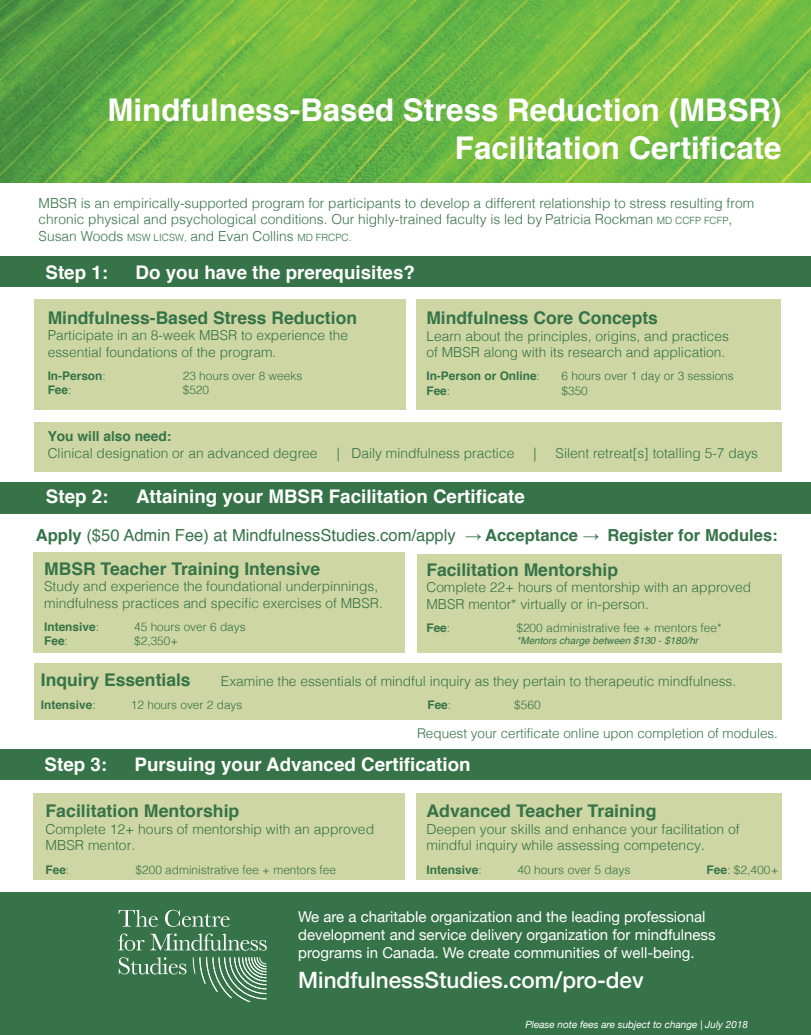
<style>
.page{position:relative;width:811px;height:1035px;background:#fff}
.page>*{position:absolute;margin:0;border:0;box-sizing:border-box;transform-origin:0 0}
.t1{font:700 31.25px/37.5px "Helvetica";color:#fff;text-align:right}
.t2{font:500 22.5px "Helvetica Neue";color:#fff}
.t3{font:700 18.75px "Helvetica";color:#fff}
.t4{font:700 17.5px "Helvetica";color:#367348}
.t5{font:700 17.5px "Helvetica";color:#347348}
.t6{font:16.5px "Helvetica";color:#367348}
.t7{font:15px/18px "Helvetica Neue";color:#fff}
.t8{font:300 13.75px/16.5px "Helvetica";color:#367348}
.t9{font:300 13.75px/16.5px "Helvetica";color:#347348}
.t10{font:700 13.75px "Helvetica";color:#347348}
.t11{font:300 13.5px "Helvetica";color:#367348}
.t12{font:300 11.88px "Helvetica";color:#367348}
.t13{font:300 11.88px "Helvetica";color:#347348}
.t14{font:700 11.88px "Helvetica";color:#367348}
.t15{font:700 11.88px "Helvetica";color:#347348}
.t16{font:italic 10px "Helvetica Neue";color:#fff}
.t17{font:italic 10px "Helvetica";color:#367348}
.s1{font-size:10px}
.s2{font-weight:300}
.s3{font-weight:700}
.s4{font-family:"Arial"}
</style>
<div class="page">
<div style="left:417px;top:554px;width:364px;height:99px;background:#ced6a3"></div>
<div style="left:34px;top:664px;width:747px;height:56px;background:#ced6a3"></div>
<div style="left:34px;top:553px;width:371px;height:100px;background:#ced6a3"></div>
<div style="left:34px;top:299px;width:371px;height:110px;background:#ced6a3"></div>
<div style="left:34px;top:422px;width:747px;height:49px;background:#ced6a3"></div>
<img style="left:0;top:0;width:810px;height:182px">
<div style="left:0;top:256px;width:811px;height:31px;background:#367348"></div>
<div style="left:0;top:749px;width:811px;height:31px;background:#367348"></div>
<div style="left:34px;top:794px;width:371px;height:86px;background:#ced6a3"></div>
<div style="left:416px;top:794px;width:365px;height:86px;background:#ced6a3"></div>
<div style="left:0;top:482px;width:811px;height:31px;background:#367348"></div>
<div style="left:0;top:892px;width:810px;height:143px;background:#367348"></div>
<svg style="left:119px;top:910px;width:39px;height:17px"></svg>
<svg style="left:165px;top:910px;width:64px;height:17px"></svg>
<svg style="left:118px;top:934px;width:149px;height:17px"></svg>
<svg style="left:119px;top:957px;width:67px;height:17px"></svg>
<svg style="left:193px;top:957px;width:73px;height:45px"></svg>
<div style="left:416px;top:299px;width:365px;height:110px;background:#ced6a3"></div>
<h1 class="t1" style="left:107px;top:92px;width:675px">Mindfulness-Based Stress Reduction (MBSR)<br>Facilitation Certificate</h1>
<p class="t8" style="left:39px;top:194px;width:717px">MBSR is an empirically-supported program for participants to develop a different relationship to stress resulting from chronic physical and psychological conditions. Our highly-trained faculty is led by Patricia Rockman <span class="s1">MD CCFP FCFP</span>,<br>Susan Woods <span class="s1">MSW LICSW,</span> and Evan Collins <span class="s1">MD FRCPC.</span></p>
<h3 class="t3" style="left:45px;top:257px;width:64px">Step 1:</h3>
<h3 class="t3" style="left:135px;top:257px;width:281px">Do you have the prerequisites?</h3>
<p class="t5" style="left:48px;top:303px;width:311px">Mindfulness-Based Stress Reduction</p>
<p class="t9" style="left:48px;top:326px;width:302px">Participate in an 8-week MBSR to experience the essential foundations of the program.</p>
<p class="t15" style="left:48px;top:366px;width:60px">In-Person<span class="s2">:</span></p>
<p class="t13" style="left:183px;top:366px;width:121px">23 hours over 8 weeks</p>
<p class="t15" style="left:48px;top:380px;width:25px">Fee<span class="s2">:</span></p>
<p class="t13" style="left:183px;top:380px;width:28px">$520</p>
<p class="t5" style="left:426px;top:304px;width:233px">Mindfulness Core Concepts</p>
<p class="t9" style="left:426px;top:326px;width:304px">Learn about the principles, origins, and practices of MBSR along with its research and application.</p>
<p class="t15" style="left:426px;top:367px;width:115px">In-Person or Online<span class="s2">:</span></p>
<p class="t13" style="left:561px;top:366px;width:174px">6 hours over 1 day or 3 sessions</p>
<p class="t15" style="left:426px;top:381px;width:25px">Fee<span class="s2">:</span></p>
<p class="t13" style="left:561px;top:380px;width:28px">$350</p>
<p class="t10" style="left:48px;top:425px;width:125px">You will also need:</p>
<p class="t9" style="left:48px;top:444px;width:271px">Clinical designation or an advanced degree</p>
<p class="t9" style="left:337px;top:444px;width:179px">| Daily mindfulness practice</p>
<p class="t9" style="left:533px;top:444px;width:5px">|</p>
<p class="t9" style="left:555px;top:444px;width:204px">Silent retreat[s] totalling 5-7 days</p>
<h3 class="t3" style="left:46px;top:482px;width:64px">Step 2:</h3>
<h3 class="t3" style="left:136px;top:482px;width:390px">Attaining your MBSR Facilitation Certificate</h3>
<p class="t6" style="left:36px;top:523px;width:743px"><span class="s3">Apply</span> ($50 Admin Fee) at MindfulnessStudies.com/apply <span class="s4">→</span> <span class="s3">Acceptance</span> <span class="s4">→</span> <span class="s3">Register for Modules:</span></p>
<p class="t4" style="left:44px;top:555px;width:277px">MBSR Teacher Training Intensive</p>
<p class="t8" style="left:44px;top:577px;width:340px">Study and experience the foundational underpinnings, mindfulness practices and specific exercises of MBSR.</p>
<p class="t14" style="left:44px;top:617px;width:56px">Intensive<span class="s2">:</span></p>
<p class="t12" style="left:134px;top:617px;width:113px">45 hours over 6 days</p>
<p class="t14" style="left:44px;top:632px;width:25px">Fee<span class="s2">:</span></p>
<p class="t12" style="left:134px;top:631px;width:46px">$2,350+</p>
<p class="t4" style="left:41px;top:666px;width:151px">Inquiry Essentials</p>
<p class="t8" style="left:221px;top:672px;width:517px">Examine the essentials of mindful inquiry as they pertain to therapeutic mindfulness.</p>
<p class="t14" style="left:41px;top:695px;width:56px">Intensive<span class="s2">:</span></p>
<p class="t12" style="left:131px;top:695px;width:113px">12 hours over 2 days</p>
<p class="t14" style="left:427px;top:695px;width:25px">Fee<span class="s2">:</span></p>
<p class="t12" style="left:514px;top:695px;width:28px">$560</p>
<p class="t4" style="left:426px;top:555px;width:193px">Facilitation Mentorship</p>
<p class="t8" style="left:426px;top:578px;width:326px">Complete 22+ hours of mentorship with an approved<br>MBSR mentor* virtually or in-person.</p>
<p class="t14" style="left:426px;top:618px;width:25px">Fee<span class="s2">:</span></p>
<p class="t12" style="left:516px;top:617px;width:207px">$200 administrative fee + mentors fee*</p>
<p class="t17" style="left:516px;top:632px;width:183px">*Mentors charge between $130 - $180/hr</p>
<p class="t11" style="left:417px;top:722px;width:362px">Request your certificate online upon completion of modules.</p>
<h3 class="t3" style="left:45px;top:749px;width:64px">Step 3:</h3>
<h3 class="t3" style="left:135px;top:749px;width:337px">Pursuing your Advanced Certification</h3>
<p class="t4" style="left:45px;top:797px;width:195px">Facilitation Mentorship</p>
<p class="t8" style="left:45px;top:820px;width:330px">Complete 12+ hours of mentorship with an approved<br>MBSR mentor.</p>
<p class="t14" style="left:45px;top:860px;width:25px">Fee<span class="s2">:</span></p>
<p class="t12" style="left:135px;top:859px;width:202px">$200 administrative fee + mentors fee</p>
<p class="t4" style="left:426px;top:797px;width:232px">Advanced Teacher Training</p>
<p class="t8" style="left:426px;top:820px;width:315px">Deepen your skills and enhance your facilitation of mindful inquiry while assessing competency.</p>
<p class="t14" style="left:426px;top:860px;width:57px">Intensive<span class="s2">:</span></p>
<p class="t12" style="left:517px;top:859px;width:114px">40 hours over 5 days</p>
<p class="t12" style="left:706px;top:859px;width:74px"><span class="s3">Fee</span>: $2,400+</p>
<p class="t7" style="left:298px;top:908px;width:419px">We are a charitable organization and the leading professional development and service delivery organization for mindfulness programs in Canada. We create communities of well-being.</p>
<h2 class="t2" style="left:298px;top:961px;width:347px">MindfulnessStudies.com/pro-dev</h2>
<p class="t16" style="left:525px;top:1017px;width:224px">Please note fees are subject to change | July 2018</p>
</div>
